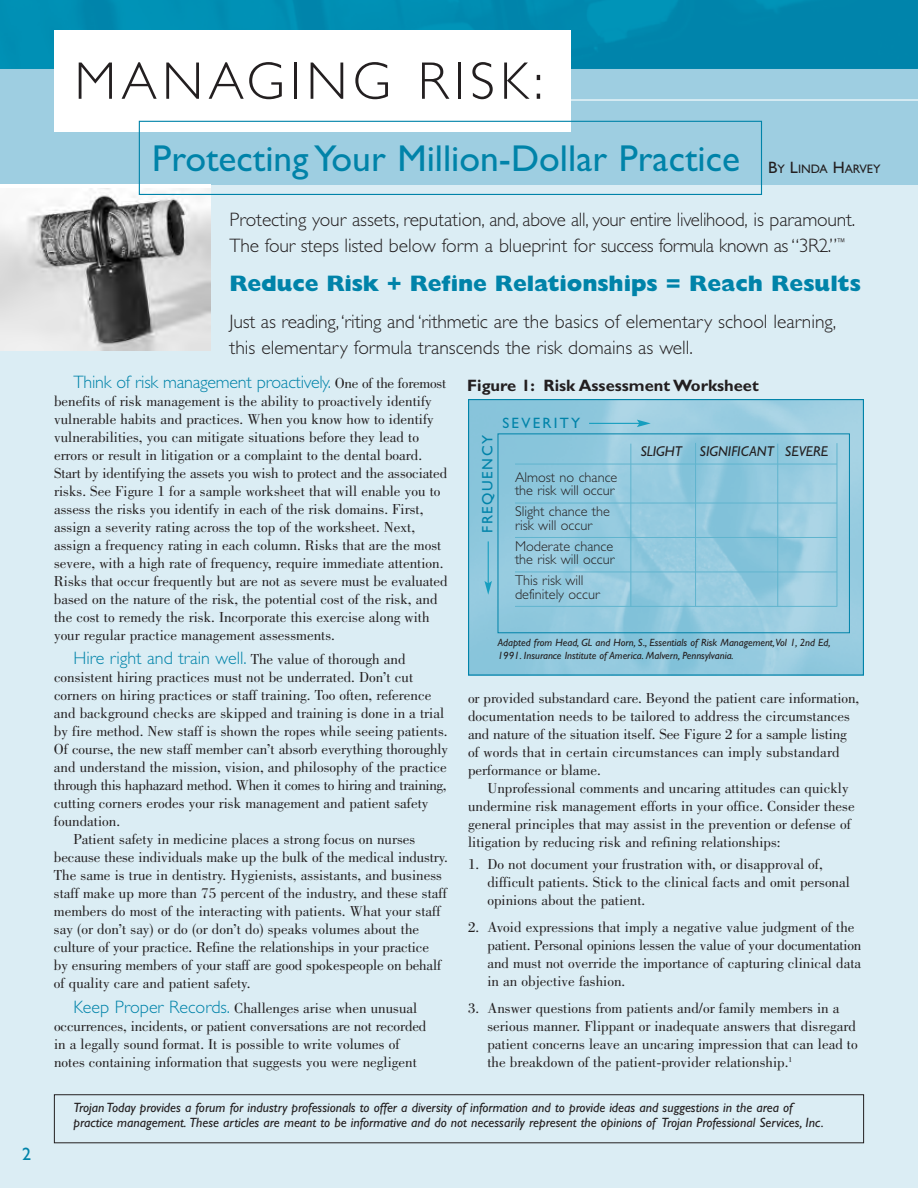
<style>
.page{position:relative;width:918px;height:1188px;background:#fff}
.page>*{position:absolute;margin:0;border:0;box-sizing:border-box;transform-origin:0 0}
.t1{font:300 53.1px "Gill Sans";letter-spacing:.1em;color:#231f20}
.t2{font:37.5px "Gill Sans";color:#0083a9}
.t3{font:800 22.5px "Gill Sans";letter-spacing:-.005em;color:#0083a9}
.t4{font:300 19.5px/25.5px "Gill Sans";letter-spacing:-.005em;color:#231f20}
.t5{font:300 18px "Gill Sans";letter-spacing:-.015em;color:#0083a9}
.t6{font:18px "Gill Sans";color:#0083a9}
.t7{font:700 16.5px "Gill Sans";color:#231f20}
.t8{font:15px/18px "Bodoni";color:#231f20}
.t9{font:15px "Bodoni";letter-spacing:-.02em;color:#231f20}
.t10{font:15px "Gill Sans";letter-spacing:.1em;color:#0083a9}
.t11{font:15px "Gill Sans";letter-spacing:.15em;color:#0083a9}
.t12{font:300 14.25px/13.5px "Gill Sans";color:#231f20}
.t13{font:italic 14.25px "Gill Sans";color:#231f20}
.t14{font:italic 13.5px/15px "Gill Sans";color:#231f20}
.t15{font:12.3px "Gill Sans";color:#231f20}
.t16{font:italic 10.5px/12.6px "Gill Sans";color:#231f20}
.s1{font-size:16.5px}
.s2{font-family:"Bodoni";font-weight:400;font-size:15px;color:#231f20}
.s3{font-family:"Gill Sans";font-weight:300;font-size:18px;color:#0083a9}
</style>
<div class="page">
<div style="left:0;top:2px;width:918px;height:1186px;background:#dbedf4"></div>
<div style="left:0;top:54px;width:918px;height:130px;background:#9ecee1"></div>
<div style="left:54px;top:1094px;width:810px;height:49px;border:1px solid #231f20"></div>
<img style="left:0;top:0;width:918px;height:69px">
<hr style="left:494px;top:99px;width:424px;height:2px;background:#fff">
<img style="left:470px;top:401px;width:392px;height:273px">
<div style="left:468px;top:399px;width:396px;height:277px;border:1px solid #0083a9"></div>
<hr style="left:515px;top:464px;width:322px;height:1px;background:#60b4ce">
<hr style="left:515px;top:503px;width:322px;height:1px;background:#60b4ce">
<hr style="left:515px;top:537px;width:322px;height:1px;background:#60b4ce">
<hr style="left:515px;top:572px;width:322px;height:1px;background:#60b4ce">
<hr style="left:515px;top:606px;width:322px;height:1px;background:#60b4ce">
<div style="left:54px;top:31px;width:516px;height:101px;background:#fff"></div>
<div style="left:498px;top:434px;width:352px;height:199px;border:1px solid #0083a9"></div>
<hr style="left:695px;top:443px;width:1px;height:163px;background:#60b4ce">
<hr style="left:630px;top:444px;width:1px;height:162px;background:#60b4ce">
<hr style="left:777px;top:444px;width:1px;height:163px;background:#60b4ce">
<hr style="left:837px;top:443px;width:1px;height:164px;background:#60b4ce">
<hr style="left:589px;top:423px;width:50px;height:1px;background:#169ebf">
<svg style="left:637px;top:420px;width:14px;height:7px"></svg>
<hr style="left:488px;top:541px;width:1px;height:43px;background:#169ebf">
<svg style="left:484px;top:581px;width:8px;height:14px"></svg>
<div style="left:0;top:184px;width:211px;height:167px;background:#fff"></div>
<img style="left:0;top:188px;width:211px;height:163px">
<div style="left:139px;top:121px;width:623px;height:74px;border:1px solid #0083a9"></div>
<p class="t6" style="left:22px;top:1143px;width:10px">2</p>
<h1 class="t1" style="left:75px;top:49px;width:470px">MANAGING RISK:</h1>
<h2 class="t2" style="left:152px;top:136px;width:589px">Protecting Your Million-Dollar Practice</h2>
<p class="t15" style="left:768px;top:162px;width:114px"><span class="s1">B</span>Y <span class="s1">L</span>INDA <span class="s1">H</span>ARVEY</p>
<h3 class="t4" style="left:230px;top:207px;width:627px">Protecting your assets, reputation, and, above all, your entire livelihood, is paramount.<br>The four steps listed below form a blueprint for success formula known as “3R2.”<sup>™</sup></h3>
<h3 class="t3" style="left:230px;top:275px;width:633px">Reduce Risk + Refine Relationships = Reach Results</h3>
<h3 class="t4" style="left:230px;top:309px;width:608px">Just as reading,‘riting and ‘rithmetic are the basics of elementary school learning, this elementary formula transcends the risk domains as well.</h3>
<p class="t5" style="left:73px;top:371px;width:374px">Think of risk management proactively. <span class="s2">One of the foremost</span></p>
<p class="t8" style="left:54px;top:394px;width:395px">benefits of risk management is the ability to proactively identify vulnerable habits and practices. When you know how to identify vulnerabilities, you can mitigate situations before they lead to errors or result in litigation or a complaint to the dental board.<br>Start by identifying the assets you wish to protect and the associated risks. See Figure 1 for a sample worksheet that will enable you to assess the risks you identify in each of the risk domains. First, assign a severity rating across the top of the worksheet. Next, assign a frequency rating in each column. Risks that are the most severe, with a high rate of frequency, require immediate attention.<br>Risks that occur frequently but are not as severe must be evaluated based on the nature of the risk, the potential cost of the risk, and the cost to remedy the risk. Incorporate this exercise along with your regular practice management assessments.</p>
<p class="t5" style="left:73px;top:647px;width:334px">Hire right and train well. <span class="s2">The value of thorough and</span></p>
<p class="t8" style="left:54px;top:670px;width:361px">consistent hiring practices must not be underrated. Don’t cut</p>
<p class="t8" style="left:54px;top:688px;width:379px">corners on hiring practices or staff training. Too often, reference</p>
<p class="t8" style="left:54px;top:706px;width:392px">and background checks are skipped and training is done in a trial</p>
<p class="t8" style="left:54px;top:724px;width:395px">by fire method. New staff is shown the ropes while seeing patients.</p>
<p class="t8" style="left:54px;top:742px;width:396px">Of course, the new staff member can’t absorb everything thoroughly</p>
<p class="t8" style="left:54px;top:760px;width:394px">and understand the mission, vision, and philosophy of the practice</p>
<p class="t9" style="left:54px;top:780px;width:394px">through this haphazard method. When it comes to hiring and training,</p>
<p class="t8" style="left:54px;top:796px;width:376px">cutting corners erodes your risk management and patient safety</p>
<p class="t8" style="left:54px;top:814px;width:68px">foundation.</p>
<p class="t8" style="left:73px;top:832px;width:344px">Patient safety in medicine places a strong focus on nurses</p>
<p class="t8" style="left:54px;top:850px;width:395px">because these individuals make up the bulk of the medical industry.</p>
<p class="t8" style="left:54px;top:868px;width:390px">The same is true in dentistry. Hygienists, assistants, and business</p>
<p class="t8" style="left:54px;top:886px;width:394px">staff make up more than 75 percent of the industry, and these staff</p>
<p class="t8" style="left:54px;top:904px;width:388px">members do most of the interacting with patients. What your staff</p>
<p class="t8" style="left:54px;top:922px;width:367px">say (or don’t say) or do (or don’t do) speaks volumes about the</p>
<p class="t8" style="left:54px;top:940px;width:377px">culture of your practice. Refine the relationships in your practice</p>
<p class="t8" style="left:54px;top:958px;width:389px">by ensuring members of your staff are good spokespeople on behalf</p>
<p class="t8" style="left:54px;top:976px;width:198px">of quality care and patient safety.</p>
<p class="t8" style="left:54px;top:1000px;width:374px;text-indent:19px"><span class="s3">Keep Proper Records.</span> Challenges arise when unusual occurrences, incidents, or patient conversations are not recorded in a legally sound format. It is possible to write volumes of notes containing information that suggests you were negligent</p>
<p class="t7" style="left:467px;top:379px;width:293px">Figure 1: Risk Assessment Worksheet</p>
<p class="t10" style="left:479px;top:533px;width:99px;rotate:-90deg">FREQUENCY</p>
<p class="t11" style="left:502px;top:414px;width:79px">SEVERITY</p>
<p class="t12" style="left:515px;top:470px;width:104px">Almost no chance the risk will occur</p>
<p class="t12" style="left:515px;top:504px;width:97px">Slight chance the risk will occur</p>
<p class="t12" style="left:515px;top:539px;width:101px">Moderate chance the risk will occur</p>
<p class="t12" style="left:515px;top:573px;width:86px">This risk will definitely occur</p>
<p class="t13" style="left:640px;top:446px;width:189px">SLIGHT SIGNIFICANT SEVERE</p>
<p class="t16" style="left:498px;top:638px;width:334px">Adapted from Head, GL and Horn, S., Essentials of Risk Management,Vol 1, 2nd Ed,<br>1991. Insurance Institute of America. Malvern, Pennsylvania.</p>
<p class="t8" style="left:468px;top:690px;width:393px">or provided substandard care. Beyond the patient care information, documentation needs to be tailored to address the circumstances and nature of the situation itself. See Figure 2 for a sample listing of words that in certain circumstances can imply substandard performance or blame.</p>
<p class="t8" style="left:468px;top:780px;width:388px;text-indent:19px">Unprofessional comments and uncaring attitudes can quickly undermine risk management efforts in your office. Consider these general principles that may assist in the prevention or defense of litigation by reducing risk and refining relationships:</p>
<p class="t8" style="left:487px;top:857px;width:364px;text-indent:-19px">1. Do not document your frustration with, or disapproval of, difficult patients. Stick to the clinical facts and omit personal opinions about the patient.</p>
<p class="t8" style="left:487px;top:920px;width:375px;text-indent:-19px">2. Avoid expressions that imply a negative value judgment of the patient. Personal opinions lessen the value of your documentation and must not override the importance of capturing clinical data in an objective fashion.</p>
<p class="t8" style="left:487px;top:1001px;width:372px;text-indent:-19px">3. Answer questions from patients and/or family members in a serious manner. Flippant or inadequate answers that disregard patient concerns leave an uncaring impression that can lead to the breakdown of the patient-provider relationship.<sup>1</sup></p>
<p class="t14" style="left:74px;top:1101px;width:752px">Trojan Today provides a forum for industry professionals to offer a diversity of information and to provide ideas and suggestions in the area of practice management. These articles are meant to be informative and do not necessarily represent the opinions of Trojan Professional Services, Inc.</p>
</div>
